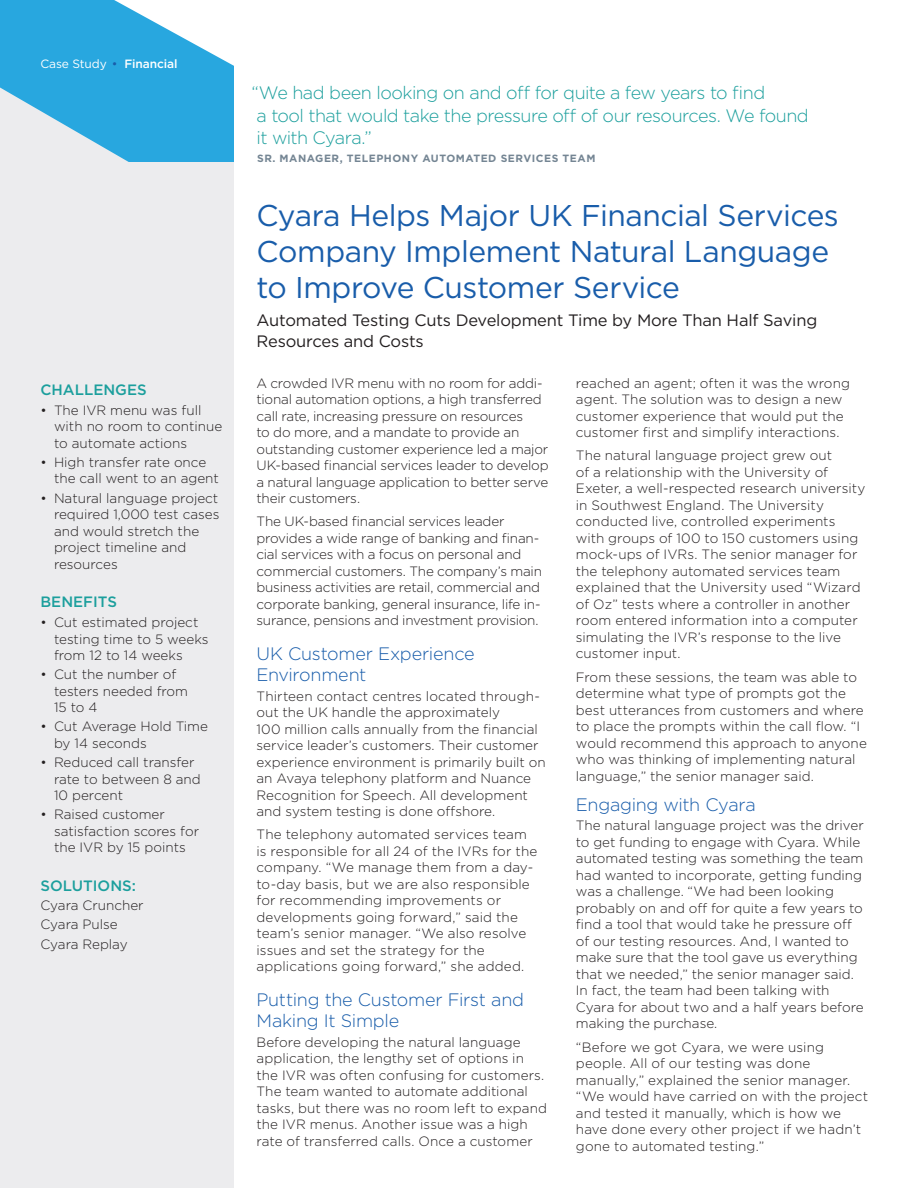
<style>
.page{position:relative;width:918px;height:1188px;background:#fff}
.page>*{position:absolute;margin:0;border:0;box-sizing:border-box;transform-origin:0 0}
.t1{font:30px/36px "Gotham";letter-spacing:-.015em;color:#195daa}
.t2{font:300 18px/22.5px "Gotham";letter-spacing:-.03em;color:#1c9f9d}
.Body_Subhead{font:300 18px/21px "Gotham";letter-spacing:-.015em;color:#195daa}
.t3{font:16.5px/21px "Gotham";letter-spacing:-.01em;color:#231f20}
.t4{font:500 15px "Gotham";color:#1c9f9d}
.body_copy{font:300 13.5px/16.5px "Gotham";color:#231f20}
.t5{font:12px "Gotham";letter-spacing:-.01em;color:#fff}
.t6{font:700 10.5px "Gotham";letter-spacing:.05em;color:#748593}
.s1{color:#195daa}
.s2{font-weight:500}
</style>
<div class="page">
<div style="left:0;top:54px;width:233px;height:1134px;background:#ececee"></div>
<div style="left:0;top:0;width:233px;height:162px;background:#28a7df"></div>
<svg style="left:0;top:87px;width:129px;height:75px"></svg>
<svg style="left:114px;top:0;width:120px;height:69px"></svg>
<p class="t5" style="left:40px;top:56px;width:139px">Case Study <span class="s1">•</span> <span class="s2">Financial</span></p>
<p class="t4" style="left:40px;top:380px;width:108px">CHALLENGES</p>
<p class="body_copy" style="left:54px;top:401px;width:170px;text-indent:-14px">• The IVR menu was full with no room to continue to automate actions</p>
<p class="body_copy" style="left:54px;top:453px;width:166px;text-indent:-14px">• High transfer rate once the call went to an agent</p>
<p class="body_copy" style="left:54px;top:489px;width:167px;text-indent:-14px">• Natural language project required 1,000 test cases and would stretch the project timeline and resources</p>
<p class="t4" style="left:40px;top:592px;width:78px">BENEFITS</p>
<p class="body_copy" style="left:54px;top:614px;width:156px;text-indent:-14px">• Cut estimated project testing time to 5 weeks from 12 to 14 weeks</p>
<p class="body_copy" style="left:54px;top:666px;width:136px;text-indent:-14px">• Cut the number of testers needed from<br>15 to 4</p>
<p class="body_copy" style="left:54px;top:718px;width:156px;text-indent:-14px">• Cut Average Hold Time by 14 seconds</p>
<p class="body_copy" style="left:54px;top:754px;width:148px;text-indent:-14px">• Reduced call transfer rate to between 8 and<br>10 percent</p>
<p class="body_copy" style="left:54px;top:806px;width:147px;text-indent:-14px">• Raised customer satisfaction scores for the IVR by 15 points</p>
<p class="t4" style="left:40px;top:876px;width:97px">SOLUTIONS:</p>
<p class="body_copy" style="left:40px;top:897px;width:105px">Cyara Cruncher</p>
<p class="body_copy" style="left:40px;top:916px;width:79px">Cyara Pulse</p>
<p class="body_copy" style="left:40px;top:935px;width:89px">Cyara Replay</p>
<p class="t2" style="left:251px;top:81px;width:559px">“We had been looking on and off for quite a few years to find<br>a tool that would take the pressure off of our resources. We found it with Cyara.”</p>
<p class="t6" style="left:257px;top:151px;width:340px">SR. MANAGER, TELEPHONY AUTOMATED SERVICES TEAM</p>
<p class="t1" style="left:256px;top:196px;width:584px">Cyara Helps Major UK Financial Services<br>Company Implement Natural Language to Improve Customer Service</p>
<p class="t3" style="left:256px;top:309px;width:562px">Automated Testing Cuts Development Time by More Than Half Saving<br>Resources and Costs</p>
<p class="body_copy" style="left:256px;top:374px;width:294px">A crowded IVR menu with no room for addi&shy;tional automation options, a high transferred call rate, increasing pressure on resources<br>to do more, and a mandate to provide an outstanding customer experience led a major UK-based financial services leader to develop a natural language application to better serve their customers.</p>
<p class="body_copy" style="left:256px;top:513px;width:287px">The UK-based financial services leader provides a wide range of banking and finan&shy;cial services with a focus on personal and commercial customers. The company’s main business activities are retail, commercial and corporate banking, general insurance, life in&shy;surance, pensions and investment provision.</p>
<p class="Body_Subhead" style="left:256px;top:643px;width:220px">UK Customer Experience<br>Environment</p>
<p class="body_copy" style="left:256px;top:687px;width:291px">Thirteen contact centres located through&shy;out the UK handle the approximately<br>100 million calls annually from the financial service leader’s customers. Their customer experience environment is primarily built on an Avaya telephony platform and Nuance Recognition for Speech. All development and system testing is done offshore.</p>
<p class="body_copy" style="left:256px;top:826px;width:282px">The telephony automated services team is responsible for all 24 of the IVRs for the company. “We manage them from a day&shy;to-day basis, but we are also responsible for recommending improvements or developments going forward,” said the team’s senior manager. “We also resolve issues and set the strategy for the applications going forward,” she added.</p>
<p class="Body_Subhead" style="left:256px;top:989px;width:269px">Putting the Customer First and<br>Making It Simple</p>
<p class="body_copy" style="left:256px;top:1033px;width:292px">Before developing the natural language application, the lengthy set of options in the IVR was often confusing for customers.<br>The team wanted to automate additional tasks, but there was no room left to expand the IVR menus. Another issue was a high rate of transferred calls. Once a customer</p>
<p class="body_copy" style="left:576px;top:374px;width:276px">reached an agent; often it was the wrong agent. The solution was to design a new customer experience that would put the customer first and simplify interactions.</p>
<p class="body_copy" style="left:576px;top:447px;width:291px">The natural language project grew out<br>of a relationship with the University of Exeter, a well-respected research university in Southwest England. The University conducted live, controlled experiments with groups of 100 to 150 customers using mock-ups of IVRs. The senior manager for the telephony automated services team explained that the University used “Wizard of Oz” tests where a controller in another room entered information into a computer simulating the IVR’s response to the live customer input.</p>
<p class="body_copy" style="left:576px;top:668px;width:293px">From these sessions, the team was able to determine what type of prompts got the best utterances from customers and where to place the prompts within the call flow. “I would recommend this approach to anyone who was thinking of implementing natural language,” the senior manager said.</p>
<p class="Body_Subhead" style="left:576px;top:793px;width:181px">Engaging with Cyara</p>
<p class="body_copy" style="left:576px;top:817px;width:289px">The natural language project was the driver to get funding to engage with Cyara. While automated testing was something the team had wanted to incorporate, getting funding was a challenge. “We had been looking probably on and off for quite a few years to find a tool that would take he pressure off of our testing resources. And, I wanted to make sure that the tool gave us everything that we needed,” the senior manager said.<br>In fact, the team had been talking with Cyara for about two and a half years before making the purchase.</p>
<p class="body_copy" style="left:576px;top:1038px;width:294px">“Before we got Cyara, we were using people. All of our testing was done manually,” explained the senior manager. “We would have carried on with the project and tested it manually, which is how we have done every other project if we hadn’t gone to automated testing.”</p>
</div>
